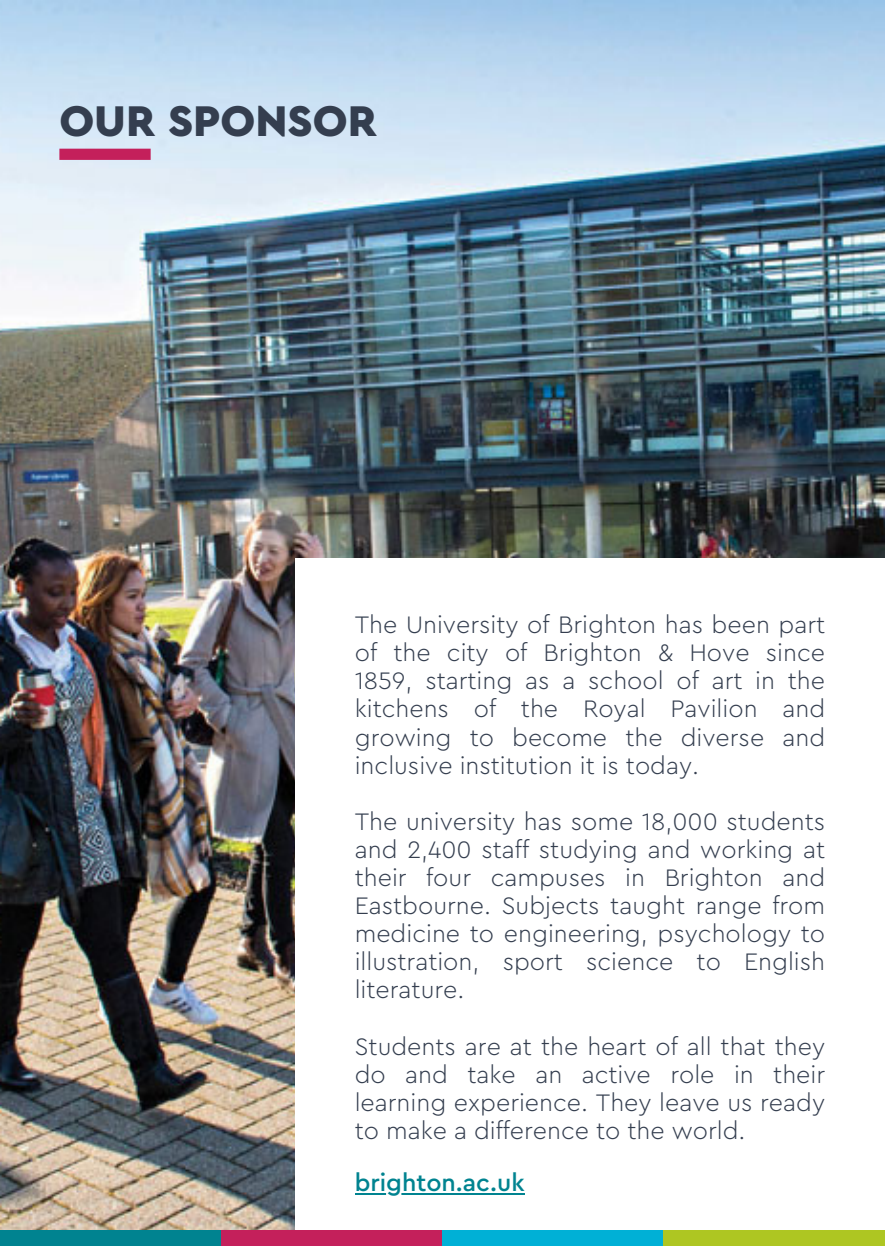
<style>
.page{position:relative;width:885px;height:1247px;background:#fff}
.page>*{position:absolute;margin:0;border:0;box-sizing:border-box;transform-origin:0 0}
.t1{font:900 45px "Cera Pro";color:#343e4f}
.t2{font:300 25px/28px "Cera Pro";color:#343e4f;text-align:justify}
.t3{font:500 25px "Cera Pro";color:#008390}
</style>
<div class="page">
<img style="left:0;top:0;width:884px;height:1230px">
<div style="left:295px;top:558px;width:589px;height:688px;background:#fff"></div>
<div style="left:59px;top:149px;width:92px;height:11px;background:#c4205b"></div>
<div style="left:0;top:1230px;width:221px;height:16px;background:#008390"></div>
<div style="left:221px;top:1230px;width:221px;height:16px;background:#c4205b"></div>
<div style="left:443px;top:1230px;width:221px;height:16px;background:#00b0d6"></div>
<div style="left:664px;top:1230px;width:220px;height:16px;background:#aec622"></div>
<hr style="left:355px;top:1193px;width:170px;height:2px;background:#008390">
<p class="t1" style="left:59px;top:99px;width:319px">OUR SPONSOR</p>
<p class="t2" style="left:355px;top:611px;width:472px">The University of Brighton has been part of the city of Brighton &amp; Hove since 1859, starting as a school of art in the kitchens of the Royal Pavilion and growing to become the diverse and inclusive institution it is today.</p>
<p class="t2" style="left:355px;top:808px;width:472px">The university has some 18,000 students and 2,400 staff studying and working at their four campuses in Brighton and Eastbourne. Subjects taught range from medicine to engineering, psychology to illustration, sport science to English literature.</p>
<p class="t2" style="left:355px;top:1033px;width:472px">Students are at the heart of all that they do and take an active role in their learning experience. They leave us ready to make a difference to the world.</p>
<p class="t3" style="left:355px;top:1171px;width:171px">brighton.ac.uk</p>
</div>
